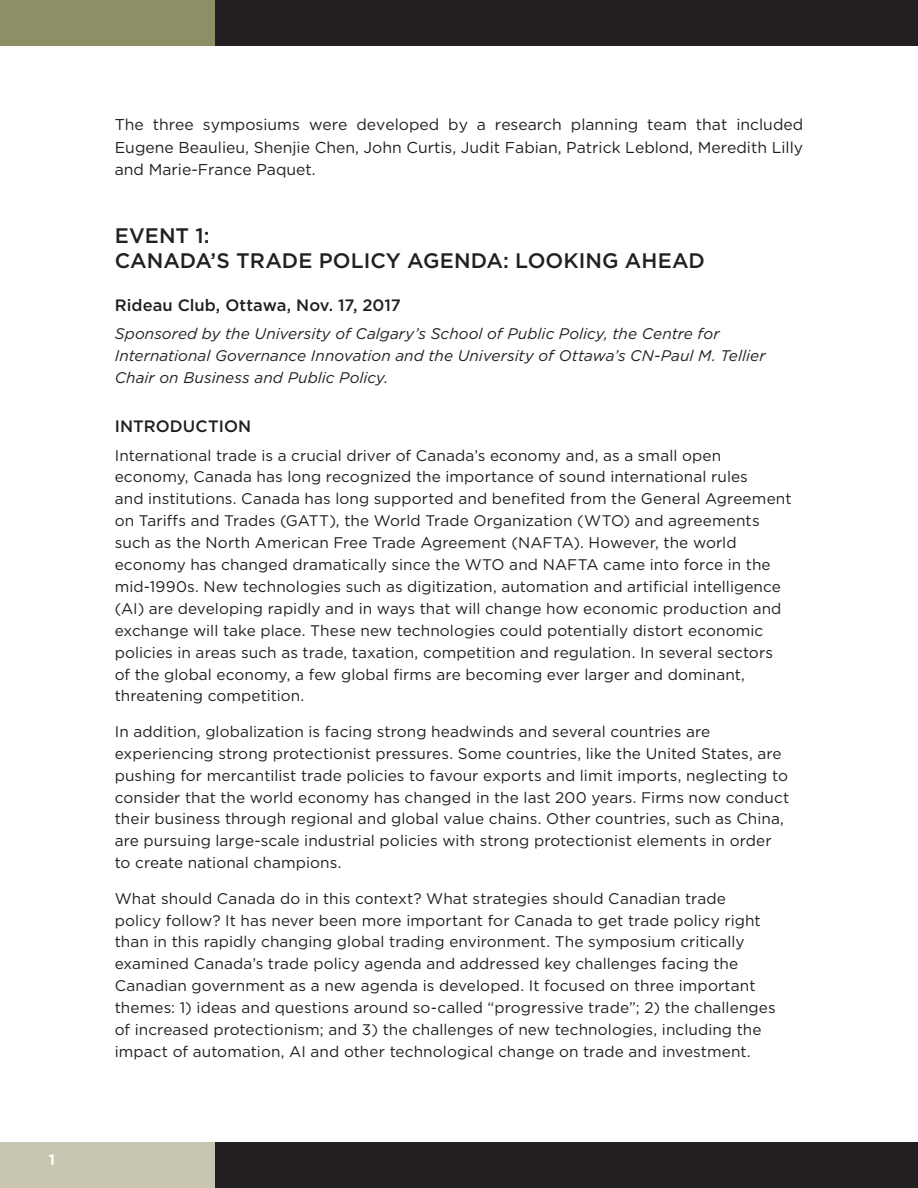
<style>
.page{position:relative;width:918px;height:1188px;background:#fff}
.page>*{position:absolute;margin:0;border:0;box-sizing:border-box;transform-origin:0 0}
.Heading_1{font:500 21px/25.2px "Gotham";color:#231f20}
.Heading_3{font:500 16.5px "Gotham";letter-spacing:.005em;color:#231f20}
.Heading_2{font:500 16.5px "Gotham";letter-spacing:.01em;color:#231f20}
.Body_-_Summary{font:15.75px/22.5px "Gotham";color:#231f20;text-align:justify}
.Body{font:15.3px/21.9px "Gotham";letter-spacing:.005em;color:#231f20}
.Body-2{font:italic 15.3px/21.9px "Gotham";color:#231f20}
.t1{font:700 15px "Gotham";color:#fff}
</style>
<div class="page">
<div style="left:0;top:1143px;width:215px;height:45px;background:#c7c5af"></div>
<div style="left:0;top:0;width:215px;height:45px;background:#8e8f66"></div>
<div style="left:215px;top:1143px;width:703px;height:45px;background:#231f20"></div>
<div style="left:215px;top:0;width:703px;height:45px;background:#231f20"></div>
<p class="t1" style="left:49px;top:1150px;width:8px">1</p>
<p class="Body_-_Summary" style="left:115px;top:113px;width:690px">The three symposiums were developed by a research planning team that included Eugene Beaulieu, Shenjie Chen, John Curtis, Judit Fabian, Patrick Leblond, Meredith Lilly and Marie-France Paquet.</p>
<p class="Heading_1" style="left:115px;top:222px;width:592px">EVENT 1:<br>CANADA’S TRADE POLICY AGENDA: LOOKING AHEAD</p>
<p class="Heading_3" style="left:115px;top:294px;width:287px">Rideau Club, Ottawa, Nov. 17, 2017</p>
<p class="Body-2" style="left:115px;top:323px;width:652px">Sponsored by the University of Calgary’s School of Public Policy, the Centre for<br>International Governance Innovation and the University of Ottawa’s CN-Paul M. Tellier<br>Chair on Business and Public Policy.</p>
<p class="Heading_2" style="left:115px;top:415px;width:138px">INTRODUCTION</p>
<p class="Body" style="left:115px;top:444px;width:678px">International trade is a crucial driver of Canada’s economy and, as a small open economy, Canada has long recognized the importance of sound international rules<br>and institutions. Canada has long supported and benefited from the General Agreement on Tariffs and Trades (GATT), the World Trade Organization (WTO) and agreements such as the North American Free Trade Agreement (NAFTA). However, the world economy has changed dramatically since the WTO and NAFTA came into force in the mid-1990s. New technologies such as digitization, automation and artificial intelligence (AI) are developing rapidly and in ways that will change how economic production and exchange will take place. These new technologies could potentially distort economic policies in areas such as trade, taxation, competition and regulation. In several sectors of the global economy, a few global firms are becoming ever larger and dominant, threatening competition.</p>
<p class="Body" style="left:115px;top:720px;width:676px">In addition, globalization is facing strong headwinds and several countries are experiencing strong protectionist pressures. Some countries, like the United States, are pushing for mercantilist trade policies to favour exports and limit imports, neglecting to consider that the world economy has changed in the last 200 years. Firms now conduct their business through regional and global value chains. Other countries, such as China, are pursuing large-scale industrial policies with strong protectionist elements in order to create national champions.</p>
<p class="Body" style="left:115px;top:887px;width:662px">What should Canada do in this context? What strategies should Canadian trade policy follow? It has never been more important for Canada to get trade policy right than in this rapidly changing global trading environment. The symposium critically examined Canada’s trade policy agenda and addressed key challenges facing the Canadian government as a new agenda is developed. It focused on three important themes: 1) ideas and questions around so-called “progressive trade”; 2) the challenges of increased protectionism; and 3) the challenges of new technologies, including the impact of automation, AI and other technological change on trade and investment.</p>
</div>
